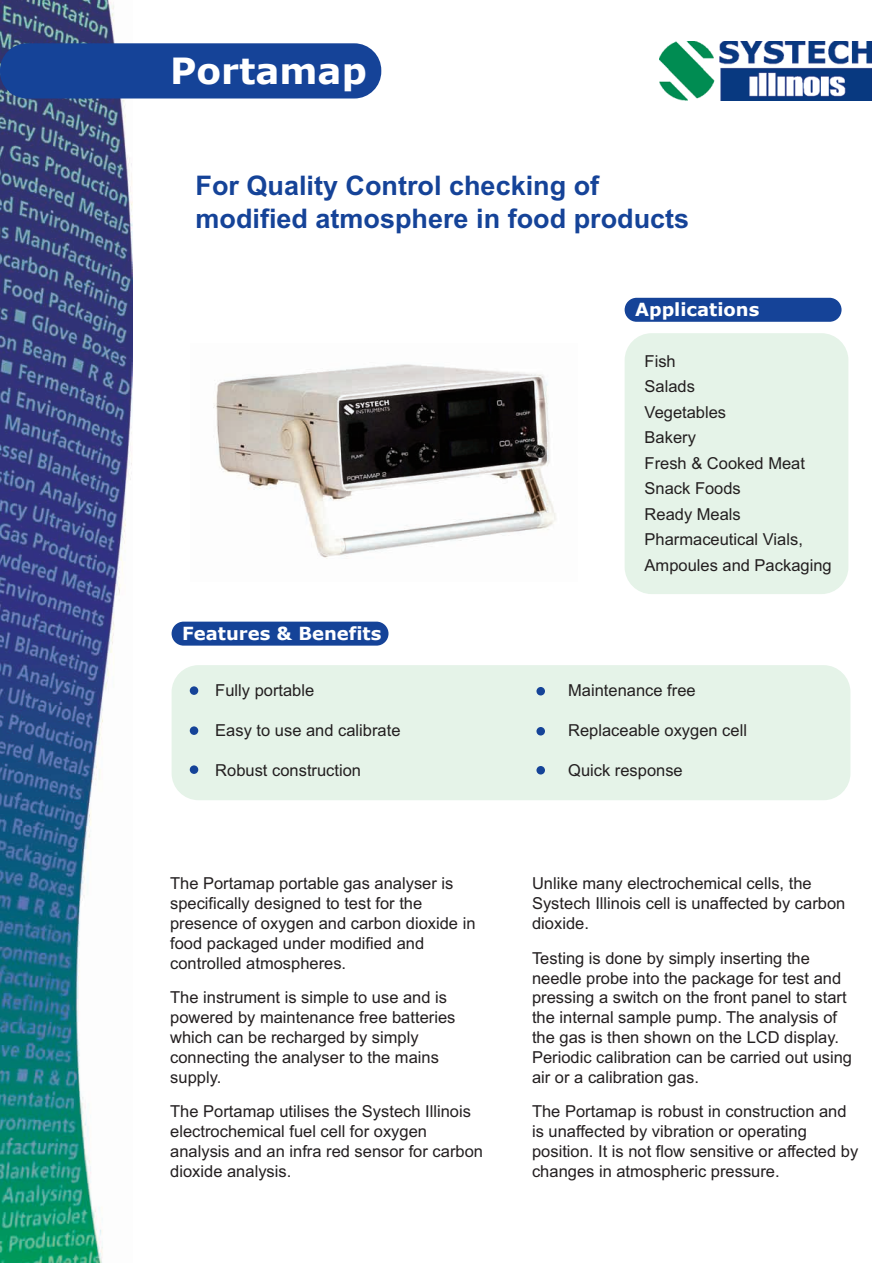
<style>
.page{position:relative;width:893px;height:1263px;background:#fff}
.page>*{position:absolute;margin:0;border:0;box-sizing:border-box;transform-origin:0 0}
.t1{font:700 36px "Verdana";color:#fff}
.t2{font:700 27px/32.4px "Arial";color:#154398}
.t3{font:700 18px "Verdana";color:#fff}
.t4{font:16.5px/19.8px "Arial";color:#231f20}
</style>
<div class="page">
<div style="left:172px;top:665px;width:678px;height:135px;background:#e5f3e8;border-radius:27px"></div>
<img style="left:0;top:0;width:133px;height:1263px">
<div style="left:0;top:43px;width:381px;height:55px;background:#154398;border-radius:27px"></div>
<div style="left:172px;top:622px;width:216px;height:24px;background:#154398;border-radius:12px"></div>
<div style="left:190px;top:726px;width:8px;height:9px;background:#154398;border-radius:4px"></div>
<div style="left:190px;top:765px;width:8px;height:9px;background:#154398;border-radius:4px"></div>
<div style="left:190px;top:686px;width:8px;height:9px;background:#154398;border-radius:4px"></div>
<div style="left:536px;top:727px;width:9px;height:8px;background:#154398;border-radius:4px"></div>
<div style="left:536px;top:766px;width:9px;height:8px;background:#154398;border-radius:4px"></div>
<div style="left:536px;top:687px;width:9px;height:8px;background:#154398;border-radius:4px"></div>
<img style="left:213px;top:364px;width:343px;height:195px">
<div style="left:625px;top:333px;width:223px;height:261px;background:#e5f3e8;border-radius:27px"></div>
<div style="left:625px;top:298px;width:216px;height:24px;background:#154398;border-radius:12px"></div>
<img style="left:659px;top:41px;width:213px;height:59px">
<h1 class="t1" style="left:170px;top:48px;width:198px">Portamap</h1>
<h2 class="t2" style="left:196px;top:170px;width:495px">For Quality Control checking of modified atmosphere in food products</h2>
<p class="t3" style="left:182px;top:622px;width:201px">Features &amp; Benefits</p>
<p class="t4" style="left:215px;top:681px;width:101px">Fully portable</p>
<p class="t4" style="left:215px;top:720px;width:187px">Easy to use and calibrate</p>
<p class="t4" style="left:215px;top:760px;width:147px">Robust construction</p>
<p class="t4" style="left:170px;top:874px;width:307px">The Portamap portable gas analyser is specifically designed to test for the presence of oxygen and carbon dioxide in food packaged under modified and controlled atmospheres.</p>
<p class="t4" style="left:170px;top:988px;width:287px">The instrument is simple to use and is powered by maintenance free batteries which can be recharged by simply connecting the analyser to the mains supply.</p>
<p class="t4" style="left:170px;top:1102px;width:314px">The Portamap utilises the Systech Illinois electrochemical fuel cell for oxygen analysis and an infra red sensor for carbon dioxide analysis.</p>
<p class="t3" style="left:635px;top:298px;width:126px">Applications</p>
<p class="t4" style="left:645px;top:348px;width:189px;line-height:25.5px">Fish<br>Salads<br>Vegetables<br>Bakery<br>Fresh &amp; Cooked Meat<br>Snack Foods<br>Ready Meals<br>Pharmaceutical Vials,<br>Ampoules and Packaging</p>
<p class="t4" style="left:568px;top:681px;width:129px">Maintenance free</p>
<p class="t4" style="left:568px;top:720px;width:180px">Replaceable oxygen cell</p>
<p class="t4" style="left:568px;top:760px;width:116px">Quick response</p>
<p class="t4" style="left:532px;top:874px;width:315px">Unlike many electrochemical cells, the<br>Systech Illinois cell is unaffected by carbon dioxide.</p>
<p class="t4" style="left:532px;top:948px;width:322px">Testing is done by simply inserting the needle probe into the package for test and pressing a switch on the front panel to start the internal sample pump. The analysis of the gas is then shown on the LCD display.<br>Periodic calibration can be carried out using air or a calibration gas.</p>
<p class="t4" style="left:532px;top:1102px;width:328px">The Portamap is robust in construction and is unaffected by vibration or operating position. It is not flow sensitive or affected by changes in atmospheric pressure.</p>
</div>
